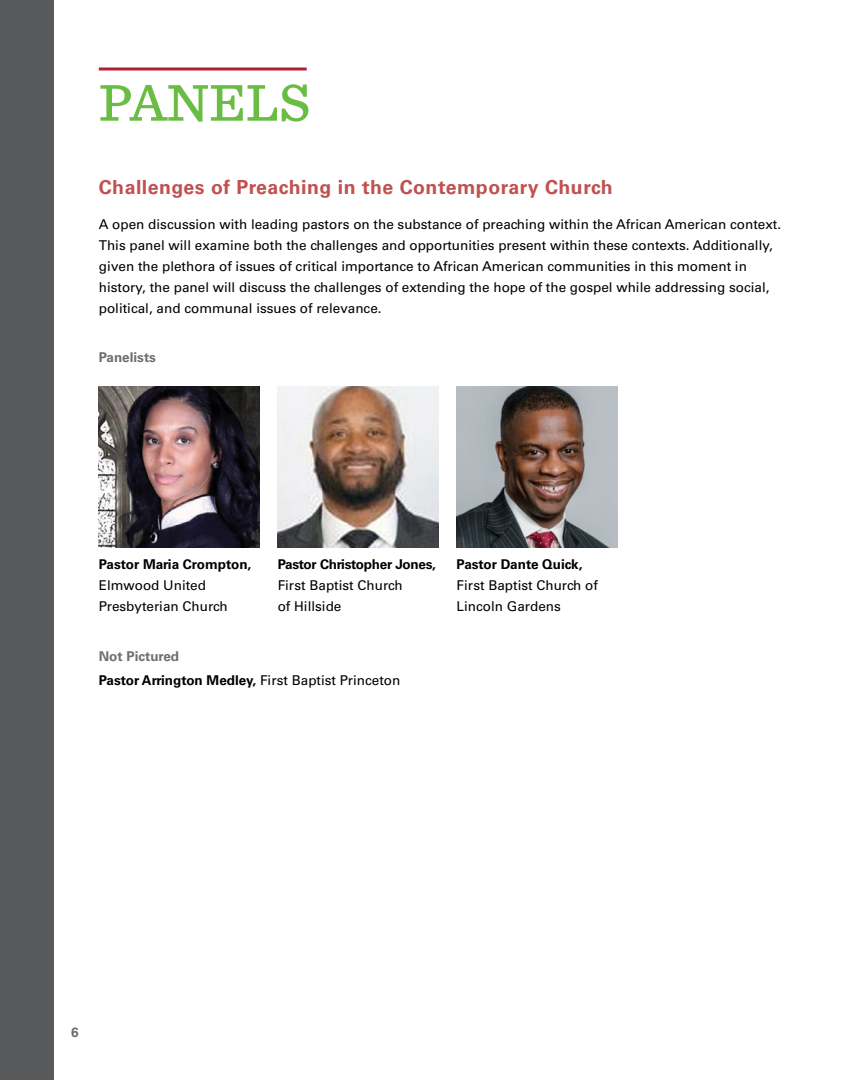
<style>
.page{position:relative;width:864px;height:1080px;background:#fff}
.page>*{position:absolute;margin:0;border:0;box-sizing:border-box;transform-origin:0 0}
.t1{font:500 54px "Sentinel";color:#69bd45}
.PARAGRAPH_SPACING{font:700 19.5px "Univers LT Pro 65";letter-spacing:.025em;color:#c15150}
.PARAGRAPH_SPACING-2{font:13.5px/21px "Univers LT Pro 55 Roman";color:#000}
.PARAGRAPH_SPACING-3{font:700 13.5px "Univers LT Pro 65";color:#000}
.PARAGRAPH_SPACING-4{font:700 13.5px "Univers LT Pro 65";color:#6d6e71}
.s1{font-family:"Univers LT Pro 65";font-weight:700}
.s2{font-family:"Univers LT Pro 55 Roman";font-weight:400}
</style>
<div class="page">
<hr style="left:99px;top:68px;width:208px;height:2px;background:#b51f36">
<div style="left:0;top:0;width:54px;height:1080px;background:#58595b"></div>
<hr style="left:863px;top:0;width:1px;height:1080px;background:#58595b">
<img style="left:278px;top:387px;width:161px;height:160px">
<img style="left:457px;top:387px;width:161px;height:160px">
<img style="left:99px;top:387px;width:161px;height:160px">
<p class="t1" style="left:99px;top:62px;width:213px">PANELS</p>
<p class="PARAGRAPH_SPACING" style="left:99px;top:174px;width:515px">Challenges of Preaching in the Contemporary Church</p>
<p class="PARAGRAPH_SPACING-2" style="left:99px;top:213px;width:684px">A open discussion with leading pastors on the substance of preaching within the African American context.<br>This panel will examine both the challenges and opportunities present within these contexts. Additionally, given the plethora of issues of critical importance to African American communities in this moment in history, the panel will discuss the challenges of extending the hope of the gospel while addressing social, political, and communal issues of relevance.</p>
<p class="PARAGRAPH_SPACING-4" style="left:99px;top:348px;width:59px">Panelists</p>
<p class="PARAGRAPH_SPACING-2" style="left:99px;top:553px;width:154px"><span class="s1">Pastor Maria Crompton,<br></span>Elmwood United<br>Presbyterian Church</p>
<p class="PARAGRAPH_SPACING-2" style="left:278px;top:553px;width:160px"><span class="s1">Pastor Christopher Jones,<br></span>First Baptist Church<br>of Hillside</p>
<p class="PARAGRAPH_SPACING-2" style="left:457px;top:553px;width:143px"><span class="s1">Pastor Dante Quick,<br></span>First Baptist Church of<br>Lincoln Gardens</p>
<p class="PARAGRAPH_SPACING-4" style="left:99px;top:647px;width:82px">Not Pictured</p>
<p class="PARAGRAPH_SPACING-3" style="left:99px;top:671px;width:303px">Pastor Arrington Medley, <span class="s2">First Baptist Princeton</span></p>
<p class="PARAGRAPH_SPACING-4" style="left:71px;top:1023px;width:9px">6</p>
</div>
